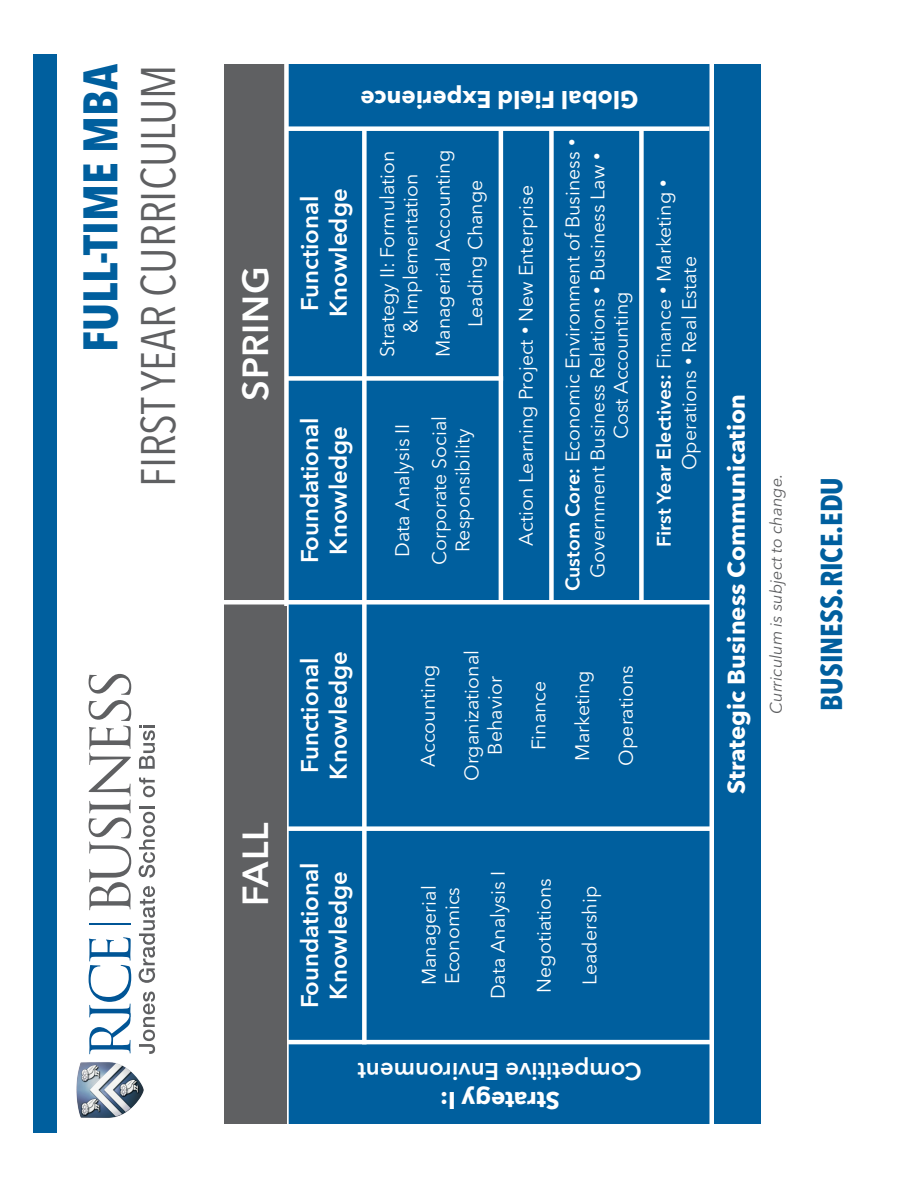
<style>
.page{position:relative;width:918px;height:1188px;background:#fff}
.page>*{position:absolute;margin:0;border:0;box-sizing:border-box;transform-origin:0 0}
.t1{font:condensed 48px "Avenir Next LT Pro";color:#5f6062}
.t2{font:700 condensed 48px "Avenir Next LT Pro";color:#005f9e}
.t3{font:600 36px "Avenir Next LT Pro";letter-spacing:.015em;color:#fff}
.t4{font:700 condensed 30px "Avenir Next LT Pro";color:#005f9e}
.t5{font:600 24px/28.8px "Avenir Next LT Pro";color:#fff;text-align:center}
.t6{font:700 24px "Avenir Next LT Pro";color:#fff}
.t7{font:19.5px/23.4px "Avenir Next LT Pro";color:#fff;text-align:center}
.t8{font:italic 16.5px "Avenir Next LT Pro";color:#5f6062}
.s1{font-family:"Arial";font-size:21px}
.s2{font-weight:600}
.s3{font-weight:700}
</style>
<div class="page">
<div style="left:34px;top:55px;width:23px;height:1078px;background:#005f9e"></div>
<div style="left:288px;top:64px;width:473px;height:1060px;background:#005f9e"></div>
<div style="left:286px;top:826px;width:426px;height:5px;background:#fff"></div>
<hr style="left:286px;top:1040px;width:426px;height:4px;background:#fff">
<div style="left:225px;top:64px;width:62px;height:546px;background:#5f6062"></div>
<div style="left:212px;top:600px;width:501px;height:5px;background:#fff"></div>
<div style="left:286px;top:376px;width:217px;height:5px;background:#fff"></div>
<div style="left:288px;top:126px;width:421px;height:5px;background:#fff"></div>
<div style="left:362px;top:129px;width:5px;height:915px;background:#fff"></div>
<hr style="left:499px;top:129px;width:4px;height:473px;background:#fff">
<div style="left:549px;top:129px;width:5px;height:473px;background:#fff"></div>
<div style="left:639px;top:127px;width:5px;height:475px;background:#fff"></div>
<div style="left:709px;top:54px;width:5px;height:1080px;background:#fff"></div>
<div style="left:284px;top:54px;width:5px;height:1080px;background:#fff"></div>
<img style="left:76px;top:1062px;width:68px;height:56px">
<svg style="left:89px;top:937px;width:42px;height:117px"></svg>
<svg style="left:89px;top:674px;width:42px;height:236px"></svg>
<hr style="left:89px;top:923px;width:41px;height:2px;background:#005596">
<svg style="left:139px;top:992px;width:16px;height:62px"></svg>
<svg style="left:139px;top:886px;width:16px;height:97px"></svg>
<svg style="left:139px;top:807px;width:16px;height:71px"></svg>
<svg style="left:139px;top:777px;width:16px;height:20px"></svg>
<svg style="left:139px;top:725px;width:16px;height:44px"></svg>
<div style="left:225px;top:606px;width:62px;height:518px;background:#5f6062"></div>
<p class="t2" style="left:71px;top:352px;width:290px;rotate:-90deg">FULL-TIME MBA</p>
<p class="t1" style="left:130px;top:487px;width:425px;rotate:-90deg">FIRST YEAR CURRICULUM</p>
<p class="t3" style="left:234px;top:401px;width:136px;rotate:-90deg">SPRING</p>
<p class="t3" style="left:234px;top:906px;width:85px;rotate:-90deg">FALL</p>
<p class="t6" style="left:638px;top:114px;width:280px;rotate:-180deg">Global Field Experience</p>
<p class="t5" style="left:295px;top:317px;width:130px;text-align:left;rotate:-90deg">Functional<br>Knowledge</p>
<p class="t5" style="left:295px;top:563px;width:148px;rotate:-90deg">Foundational<br>Knowledge</p>
<p class="t7" style="left:376px;top:357px;width:207px;rotate:-90deg">Strategy II: Formulation &amp; Implementation</p>
<p class="t7" style="left:427px;top:357px;width:209px;line-height:32.2px;rotate:-90deg">Managerial Accounting<br>Leading Change</p>
<p class="t7" style="left:384px;top:565px;width:151px;line-height:36.9px;rotate:-90deg">Data Analysis II<br>Corporate Social</p>
<p class="t7" style="left:451px;top:552px;width:125px;rotate:-90deg">Responsibility</p>
<p class="t7" style="left:514px;top:546px;width:362px;rotate:-90deg">Action Learning Project <span class="s1">•</span> New Enterprise</p>
<p class="t7" style="left:560px;top:591px;width:454px;line-height:25.2px;rotate:-90deg"><span class="s2">Custom Core:</span> Economic Environment of Business <span class="s1">•<br></span>Government Business Relations <span class="s1">•</span> Business Law <span class="s1">•</span></p>
<p class="t7" style="left:600px;top:547px;width:368px;line-height:42.9px;rotate:-90deg">Cost Accounting<br><span class="s2">First Year Electives:</span> Finance <span class="s1">•</span> Marketing <span class="s1">•</span></p>
<p class="t7" style="left:677px;top:470px;width:215px;rotate:-90deg">Operations <span class="s1">•</span> Real Estate</p>
<p class="t5" style="left:295px;top:780px;width:130px;text-align:left;rotate:-90deg">Functional<br>Knowledge</p>
<p class="t7" style="left:416px;top:767px;width:104px;rotate:-90deg">Accounting</p>
<p class="t7" style="left:460px;top:781px;width:132px;rotate:-90deg">Organizational<br>Behavior</p>
<p class="t7" style="left:527px;top:750px;width:71px;rotate:-90deg">Finance</p>
<p class="t7" style="left:571px;top:761px;width:92px;rotate:-90deg">Marketing</p>
<p class="t7" style="left:614px;top:766px;width:102px;rotate:-90deg">Operations</p>
<p class="t6" style="left:722px;top:794px;width:402px;rotate:-90deg">Strategic Business Communication</p>
<p class="t8" style="left:766px;top:714px;width:241px;rotate:-90deg">Curriculum is subject to change.</p>
<p class="t4" style="left:813px;top:711px;width:235px;rotate:-90deg">BUSINESS.RICE.EDU</p>
<p class="t5" style="left:295px;top:1008px;width:148px;rotate:-90deg">Foundational<br>Knowledge</p>
<p class="t7" style="left:417px;top:985px;width:102px;text-align:left;rotate:-90deg">Managerial<br>Economics</p>
<p class="t7" style="left:486px;top:999px;width:130px;rotate:-90deg">Data Analysis I</p>
<p class="t7" style="left:532px;top:993px;width:116px;rotate:-90deg">Negotiations</p>
<p class="t7" style="left:578px;top:985px;width:100px;rotate:-90deg">Leadership</p>
<p class="t5" style="left:642px;top:1115px;width:286px;rotate:-180deg"><span class="s3">Strategy I:<br></span>Competitive Environment</p>
</div>
